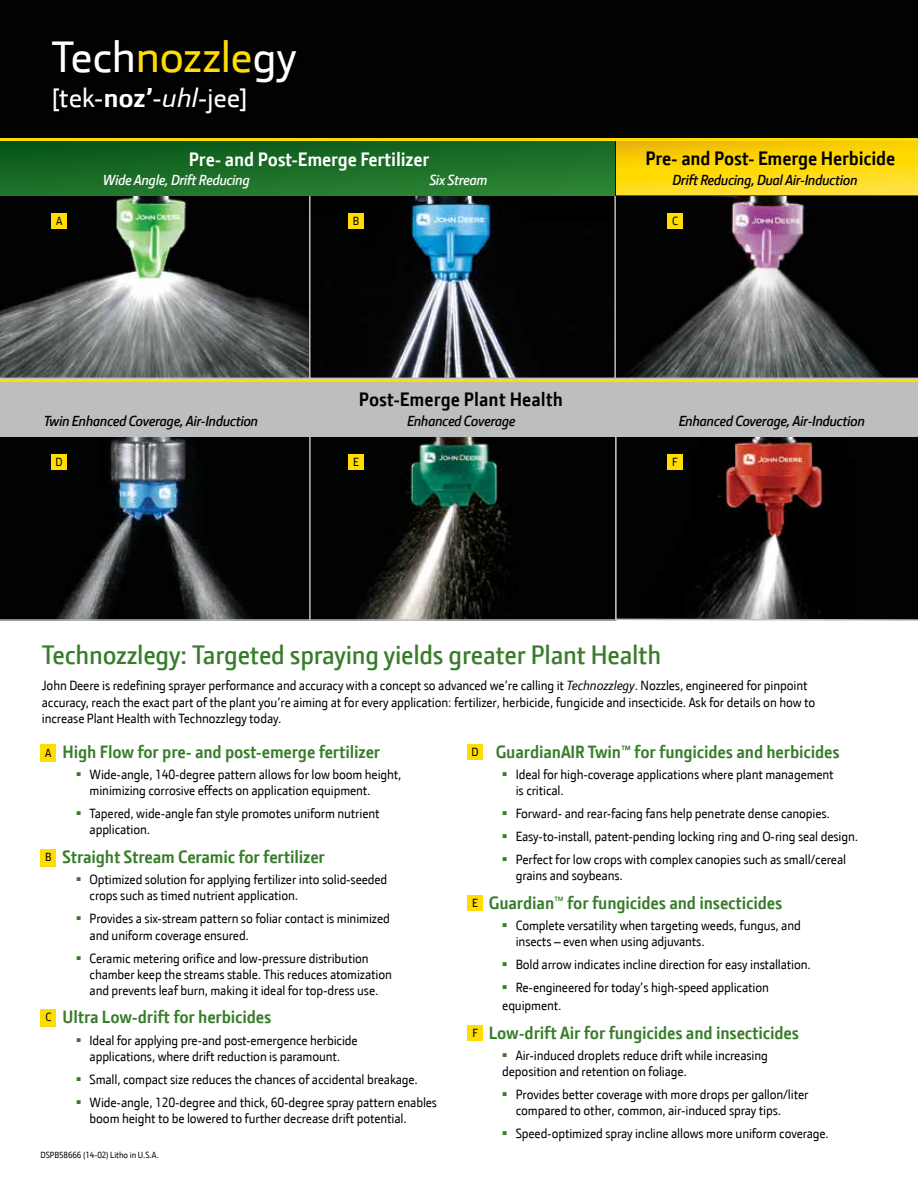
<style>
.page{position:relative;width:918px;height:1188px;background:#fff}
.page>*{position:absolute;margin:0;border:0;box-sizing:border-box;transform-origin:0 0}
.t1{font:44.4px "JD Sans";letter-spacing:-.015em;color:#fff;scale:1.1 1}
.t2{font:600 27px "JD Sans";letter-spacing:-.01em;color:#387c2b}
.t3{font:27px "JD Sans";letter-spacing:-.01em;color:#fff;scale:1.1 1}
.t4{font:700 19.65px "JD Sans";letter-spacing:-.01em;color:#000}
.t5{font:700 19.65px "JD Sans";letter-spacing:-.01em;color:#fff}
.t6{font:700 18px "JD Sans";letter-spacing:-.01em;color:#387c2b}
.t7{font:italic 600 14.7px "JD Sans";letter-spacing:-.03em;color:#000}
.t8{font:italic 600 14.7px "JD Sans";letter-spacing:-.03em;color:#fff}
.t9{font:13.5px/16.2px "JD Sans";letter-spacing:-.01em;color:#000}
.t10{font:12px "JD Sans";color:#000}
.t11{font:9px "JD Sans";letter-spacing:-.01em;color:#000}
.s1{color:#fd0}
.s2{font-weight:700}
.s3{font-style:italic}
.s4{font-weight:400}
</style>
<div class="page">
<img style="left:311px;top:438px;width:303px;height:180px">
<div style="left:305px;top:435px;width:312px;height:186px;border:2px solid #bcbec0"></div>
<svg style="left:0;top:437px;width:311px;height:184px;background:#1a1c1e"></svg>
<svg style="left:614px;top:437px;width:304px;height:184px;background:#221514"></svg>
<div style="left:0;top:382px;width:918px;height:55px;background:#bcbec0"></div>
<div style="left:52px;top:455px;width:15px;height:15px;background:#fd0"></div>
<div style="left:348px;top:455px;width:15px;height:15px;background:#fd0"></div>
<div style="left:667px;top:455px;width:16px;height:15px;background:#fd0"></div>
<div style="left:0;top:0;width:918px;height:139px;background:#010201"></div>
<svg style="left:0;top:195px;width:309px;height:184px;background:#464c47"></svg>
<svg style="left:616px;top:195px;width:302px;height:184px;background:#2f2c2e"></svg>
<svg style="left:312px;top:197px;width:301px;height:179px;background:#192127"></svg>
<div style="left:309px;top:194px;width:307px;height:185px;border:2px solid #bcbec0"></div>
<div style="left:0;top:140px;width:616px;height:55px;background:linear-gradient(to bottom,#0d5c1e,#287e31)"></div>
<svg style="left:616px;top:141px;width:302px;height:54px;background:#fcd511"></svg>
<div style="left:52px;top:213px;width:15px;height:15px;background:#fd0"></div>
<div style="left:348px;top:213px;width:15px;height:15px;background:#fd0"></div>
<div style="left:667px;top:213px;width:16px;height:15px;background:#fd0"></div>
<div style="left:41px;top:745px;width:15px;height:17px;background:#fd0"></div>
<div style="left:41px;top:849px;width:15px;height:18px;background:#fd0"></div>
<div style="left:41px;top:1009px;width:15px;height:17px;background:#fd0"></div>
<div style="left:468px;top:744px;width:15px;height:16px;background:#fd0"></div>
<div style="left:468px;top:895px;width:15px;height:15px;background:#fd0"></div>
<div style="left:468px;top:1026px;width:15px;height:15px;background:#fd0"></div>
<hr style="left:0;top:138px;width:918px;height:3px;background:#fd0">
<hr style="left:0;top:379px;width:918px;height:3px;background:#fd0">
<h1 class="t1" style="left:52px;top:28px;width:224px">Tech<span class="s1">nozzle</span>gy</h1>
<h2 class="t3" style="left:52px;top:80px;width:180px">[tek-<span class="s2">noz’</span>-<span class="s3">uhl</span>-jee]</h2>
<h3 class="t5" style="left:189px;top:146px;width:242px">Pre- and Post-Emerge Fertilizer</h3>
<p class="t8" style="left:103px;top:170px;width:149px">Wide Angle, Drift Reducing</p>
<p class="t8" style="left:429px;top:170px;width:60px">Six Stream</p>
<h3 class="t4" style="left:645px;top:145px;width:251px">Pre- and Post- Emerge Herbicide</h3>
<p class="t7" style="left:673px;top:170px;width:186px">Drift Reducing, Dual Air-Induction</p>
<p class="t10" style="left:56px;top:213px;width:8px">A</p>
<p class="t10" style="left:353px;top:213px;width:8px">B</p>
<p class="t10" style="left:672px;top:213px;width:7px">C</p>
<h3 class="t4" style="left:359px;top:387px;width:206px">Post-Emerge Plant Health</h3>
<p class="t7" style="left:44px;top:411px;width:216px">Twin Enhanced Coverage, Air-Induction</p>
<p class="t7" style="left:407px;top:411px;width:110px">Enhanced Coverage</p>
<p class="t7" style="left:679px;top:411px;width:188px">Enhanced Coverage, Air-Induction</p>
<p class="t10" style="left:56px;top:454px;width:9px">D</p>
<p class="t10" style="left:353px;top:454px;width:7px">E</p>
<p class="t10" style="left:672px;top:454px;width:7px">F</p>
<h2 class="t2" style="left:42px;top:637px;width:621px">Technozzlegy: Targeted spraying yields greater Plant Health</h2>
<p class="t9" style="left:42px;top:677px;width:775px">John Deere is redefining sprayer performance and accuracy with a concept so advanced we’re calling it <span class="s3">Technozzlegy</span>. Nozzles, engineered for pinpoint accuracy, reach the exact part of the plant you’re aiming at for every application: fertilizer, herbicide, fungicide and insecticide. Ask for details on how to increase Plant Health with Technozzlegy today.</p>
<p class="t10" style="left:45px;top:745px;width:8px">A</p>
<p class="t10" style="left:45px;top:849px;width:8px">B</p>
<p class="t10" style="left:45px;top:1009px;width:7px">C</p>
<h3 class="t6" style="left:63px;top:740px;width:319px">High Flow for pre- and post-emerge fertilizer</h3>
<p class="t9" style="left:90px;top:766px;width:313px;text-indent:-13px"><sup>■</sup> Wide-angle, 140-degree pattern allows for low boom height, minimizing corrosive effects on application equipment.</p>
<p class="t9" style="left:90px;top:805px;width:291px;text-indent:-13px"><sup>■</sup> Tapered, wide-angle fan style promotes uniform nutrient application.</p>
<h3 class="t6" style="left:63px;top:845px;width:264px">Straight Stream Ceramic for fertilizer</h3>
<p class="t9" style="left:90px;top:871px;width:299px;text-indent:-13px"><sup>■</sup> Optimized solution for applying fertilizer into solid-seeded crops such as timed nutrient application.</p>
<p class="t9" style="left:90px;top:910px;width:302px;text-indent:-13px"><sup>■</sup> Provides a six-stream pattern so foliar contact is minimized and uniform coverage ensured.</p>
<p class="t9" style="left:90px;top:949px;width:304px;text-indent:-13px"><sup>■</sup> Ceramic metering orifice and low-pressure distribution chamber keep the streams stable. This reduces atomization and prevents leaf burn, making it ideal for top-dress use.</p>
<h3 class="t6" style="left:63px;top:1005px;width:210px">Ultra Low-drift for herbicides</h3>
<p class="t9" style="left:76px;top:1031px;width:283px;text-align:center"><sup>■</sup> Ideal for applying pre-and post-emergence herbicide applications, where drift reduction is paramount.</p>
<p class="t9" style="left:76px;top:1071px;width:343px"><sup>■</sup> Small, compact size reduces the chances of accidental breakage.</p>
<p class="t9" style="left:90px;top:1094px;width:349px;text-indent:-13px"><sup>■</sup> Wide-angle, 120-degree and thick, 60-degree spray pattern enables boom height to be lowered to further decrease drift potential.</p>
<p class="t11" style="left:40px;top:1149px;width:120px">DSPB58666 (14-02) Litho in U.S.A.</p>
<p class="t10" style="left:472px;top:744px;width:9px">D</p>
<p class="t10" style="left:472px;top:895px;width:7px">E</p>
<p class="t10" style="left:472px;top:1025px;width:7px">F</p>
<h3 class="t6" style="left:496px;top:740px;width:346px">GuardianAIR Twin™ for fungicides and herbicides</h3>
<p class="t9" style="left:516px;top:766px;width:320px;text-indent:-13px"><sup>■</sup> Ideal for high-coverage applications where plant management is critical.</p>
<p class="t9" style="left:502px;top:805px;width:329px"><sup>■</sup> Forward- and rear-facing fans help penetrate dense canopies.</p>
<p class="t9" style="left:502px;top:828px;width:357px"><sup>■</sup> Easy-to-install, patent-pending locking ring and O-ring seal design.</p>
<p class="t9" style="left:516px;top:851px;width:332px;text-indent:-13px"><sup>■</sup> Perfect for low crops with complex canopies such as small/cereal grains and soybeans.</p>
<h3 class="t6" style="left:489px;top:891px;width:295px">Guardian<span class="s4">™</span> for fungicides and insecticides</h3>
<p class="t9" style="left:516px;top:917px;width:287px;text-indent:-13px"><sup>■</sup> Complete versatility when targeting weeds, fungus, and insects – even when using adjuvants.</p>
<p class="t9" style="left:502px;top:956px;width:310px"><sup>■</sup> Bold arrow indicates incline direction for easy installation.</p>
<p class="t9" style="left:502px;top:978px;width:268px;line-height:18px"><sup>■</sup> Re-engineered for today’s high-speed application equipment.</p>
<h3 class="t6" style="left:489px;top:1021px;width:312px">Low-drift Air for fungicides and insecticides</h3>
<p class="t9" style="left:502px;top:1047px;width:267px"><sup>■</sup> Air-induced droplets reduce drift while increasing deposition and retention on foliage.</p>
<p class="t9" style="left:516px;top:1086px;width:294px;text-indent:-13px"><sup>■</sup> Provides better coverage with more drops per gallon/liter compared to other, common, air-induced spray tips.</p>
<p class="t9" style="left:502px;top:1125px;width:328px"><sup>■</sup> Speed-optimized spray incline allows more uniform coverage.</p>
</div>
